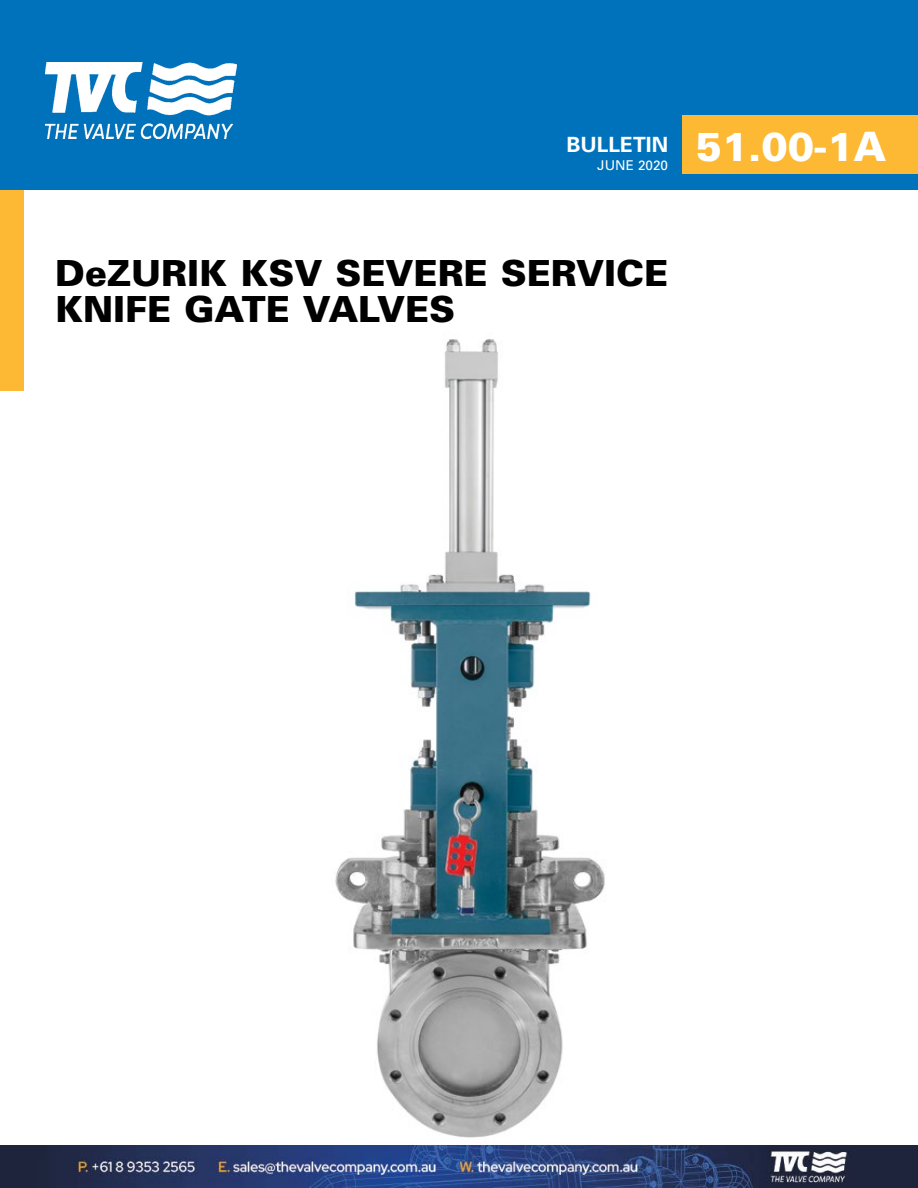
<style>
.page{position:relative;width:918px;height:1188px;background:#fff}
.page>*{position:absolute;margin:0;border:0;box-sizing:border-box;transform-origin:0 0}
.t1{font:900 40.5px "Univers";color:#fff}
.t2{font:900 36px/36px "Univers";color:#000}
.t3{font:700 21px "Univers";color:#fff}
.t4{font:13.5px "Univers";color:#fff}
</style>
<div class="page">
<img style="left:298px;top:339px;width:338px;height:807px">
<div style="left:0;top:188px;width:23px;height:203px;background:#fdb933"></div>
<div style="left:0;top:0;width:918px;height:190px;background:#0072bc"></div>
<div style="left:683px;top:115px;width:235px;height:59px;background:#fdb933"></div>
<img style="left:0;top:1146px;width:918px;height:42px">
<img style="left:46px;top:62px;width:190px;height:77px">
<p class="t3" style="left:567px;top:132px;width:103px">BULLETIN</p>
<p class="t4" style="left:597px;top:158px;width:72px">JUNE 2020</p>
<p class="t1" style="left:696px;top:121px;width:192px">51.00-1A</p>
<p class="t2" style="left:55px;top:255px;width:614px">DeZURIK KSV SEVERE SERVICE<br>KNIFE GATE VALVES</p>
</div>
